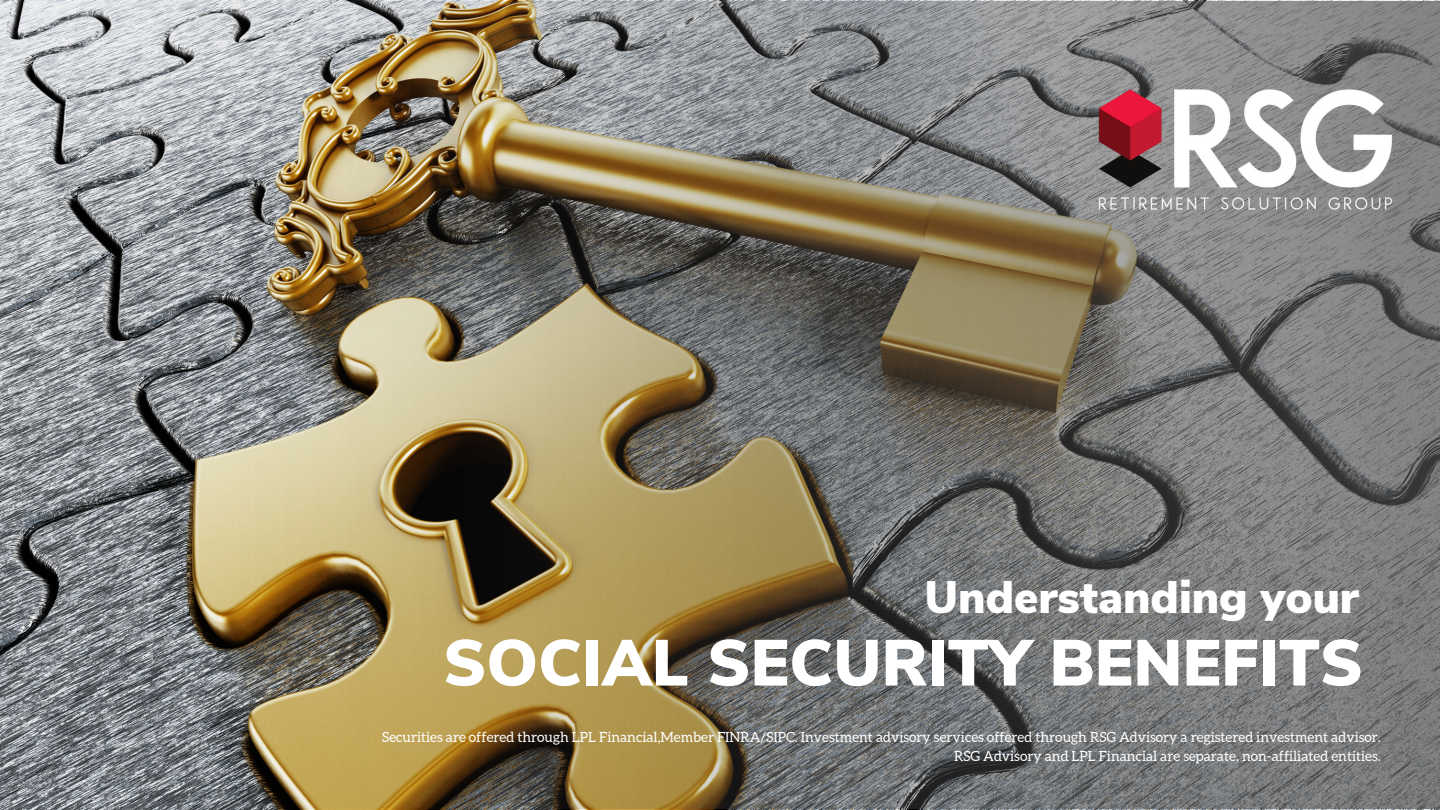
<style>
.page{position:relative;width:1440px;height:810px;background:#fff}
.page>*{position:absolute;margin:0;border:0;box-sizing:border-box;transform-origin:0 0}
.t1{font:900 64.9px "Nunito Sans";color:#fff}
.t2{font:900 45.4px "Nunito Sans";color:#fff}
.t3{font:14px "Aleo";color:#fff}
</style>
<div class="page">
<img style="left:1px;top:2px;width:1439px;height:807px">
<img style="left:1051px;top:3px;width:389px;height:292px">
<p class="t2" style="left:924px;top:567px;width:436px">Understanding your</p>
<p class="t1" style="left:443px;top:620px;width:921px">SOCIAL SECURITY BENEFITS</p>
<p class="t3" style="left:382px;top:729px;width:1000px">Securities are offered through LPL Financial,Member FINRA/SIPC. Investment advisory services offered through RSG Advisory a registered investment advisor.</p>
<p class="t3" style="left:954px;top:748px;width:428px">RSG Advisory and LPL Financial are separate, non-affiliated entities.</p>
</div>
